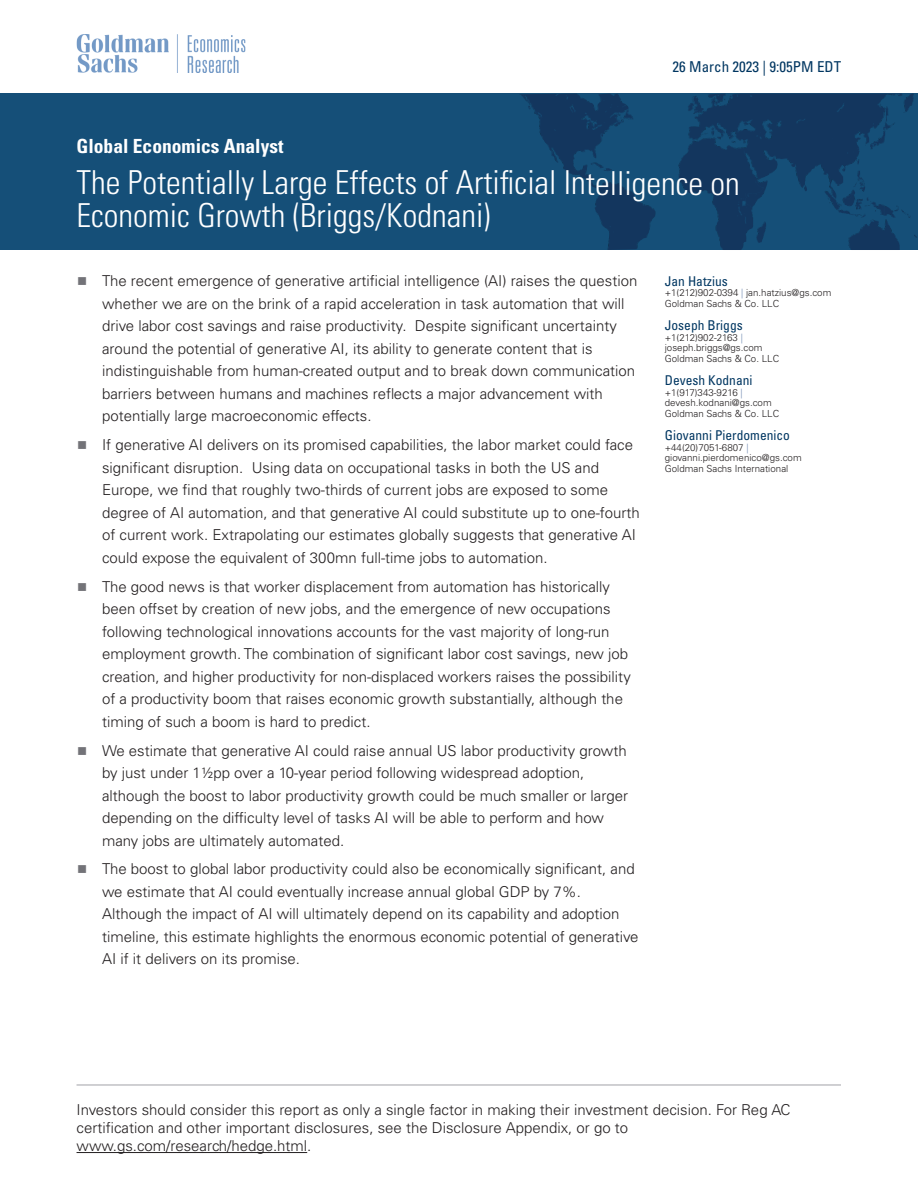
<style>
.page{position:relative;width:918px;height:1188px;background:#fff}
.page>*{position:absolute;margin:0;border:0;box-sizing:border-box;transform-origin:0 0}
.t1{font:300 condensed 33px/33px "Univers LT Std";color:#fff}
.t2{font:700 condensed 19.5px "Univers LT Std";color:#fff}
.t3{font:300 15px/22.5px "Univers LT Std";color:#231f20}
.t4{font:condensed 15px "Univers LT Std";color:#003661}
.t5{font:condensed 13.5px "Univers LT Std";color:#003661}
.t6{font:300 9.75px/10.5px "Univers LT Std";color:#231f20}
.s1{color:#737378}
.s2{color:#7790b5}
</style>
<div class="page">
<div style="left:0;top:94px;width:918px;height:156px;background:#154f78"></div>
<img style="left:520px;top:94px;width:383px;height:156px">
<img style="left:77px;top:34px;width:169px;height:38px">
<hr style="left:77px;top:1085px;width:764px;height:1px;background:#a1a1a7">
<hr style="left:77px;top:1152px;width:230px;height:1px;background:#231f20">
<p class="t4" style="left:673px;top:61px;width:170px">26 March 2023 | 9:05PM EDT</p>
<p class="t2" style="left:77px;top:139px;width:208px">Global Economics Analyst</p>
<p class="t1" style="left:77px;top:169px;width:665px">The Potentially Large Effects of Artificial Intelligence on<br>Economic Growth (Briggs/Kodnani)</p>
<p class="t3" style="left:102px;top:271px;width:537px;text-indent:-25px"><span class="s1">■</span> The recent emergence of generative artificial intelligence (AI) raises the question whether we are on the brink of a rapid acceleration in task automation that will drive labor cost savings and raise productivity. Despite significant uncertainty around the potential of generative AI, its ability to generate content that is indistinguishable from human-created output and to break down communication barriers between humans and machines reflects a major advancement with potentially large macroeconomic effects.</p>
<p class="t3" style="left:102px;top:435px;width:539px;text-indent:-25px"><span class="s1">■</span> If generative AI delivers on its promised capabilities, the labor market could face significant disruption. Using data on occupational tasks in both the US and Europe, we find that roughly two-thirds of current jobs are exposed to some degree of AI automation, and that generative AI could substitute up to one-fourth of current work. Extrapolating our estimates globally suggests that generative AI could expose the equivalent of 300mn full-time jobs to automation.</p>
<p class="t3" style="left:102px;top:576px;width:530px;text-indent:-25px"><span class="s1">■</span> The good news is that worker displacement from automation has historically been offset by creation of new jobs, and the emergence of new occupations following technological innovations accounts for the vast majority of long-run employment growth. The combination of significant labor cost savings, new job creation, and higher productivity for non-displaced workers raises the possibility of a productivity boom that raises economic growth substantially, although the timing of such a boom is hard to predict.</p>
<p class="t3" style="left:102px;top:740px;width:528px;text-indent:-25px"><span class="s1">■</span> We estimate that generative AI could raise annual US labor productivity growth by just under 1½pp over a 10-year period following widespread adoption, although the boost to labor productivity growth could be much smaller or larger depending on the difficulty level of tasks AI will be able to perform and how many jobs are ultimately automated.</p>
<p class="t3" style="left:102px;top:859px;width:538px;text-indent:-25px"><span class="s1">■</span> The boost to global labor productivity could also be economically significant, and we estimate that AI could eventually increase annual global GDP by 7%.<br>Although the impact of AI will ultimately depend on its capability and adoption timeline, this estimate highlights the enormous economic potential of generative AI if it delivers on its promise.</p>
<p class="t5" style="left:665px;top:276px;width:64px">Jan Hatzius</p>
<p class="t6" style="left:665px;top:288px;width:168px">+1(212)902-0394 <span class="s2">|</span> jan.hatzius@gs.com</p>
<p class="t6" style="left:665px;top:299px;width:116px">Goldman Sachs &amp; Co. LLC</p>
<p class="t5" style="left:665px;top:320px;width:79px">Joseph Briggs</p>
<p class="t6" style="left:665px;top:333px;width:99px">+1(212)902-2163 <span class="s2">| </span>joseph.briggs@gs.com</p>
<p class="t6" style="left:665px;top:354px;width:116px">Goldman Sachs &amp; Co. LLC</p>
<p class="t5" style="left:665px;top:375px;width:89px">Devesh Kodnani</p>
<p class="t6" style="left:665px;top:388px;width:108px">+1(917)343-9216 <span class="s2">| </span>devesh.kodnani@gs.com</p>
<p class="t6" style="left:665px;top:409px;width:116px">Goldman Sachs &amp; Co. LLC</p>
<p class="t5" style="left:665px;top:430px;width:127px">Giovanni Pierdomenico</p>
<p class="t6" style="left:665px;top:443px;width:138px">+44(20)7051-6807 <span class="s2">| </span>giovanni.pierdomenico@gs.com</p>
<p class="t6" style="left:665px;top:464px;width:125px">Goldman Sachs International</p>
<p class="t3" style="left:77px;top:1102px;width:716px;line-height:18px">Investors should consider this report as only a single factor in making their investment decision. For Reg AC certification and other important disclosures, see the Disclosure Appendix, or go to www.gs.com/research/hedge.html.</p>
</div>
